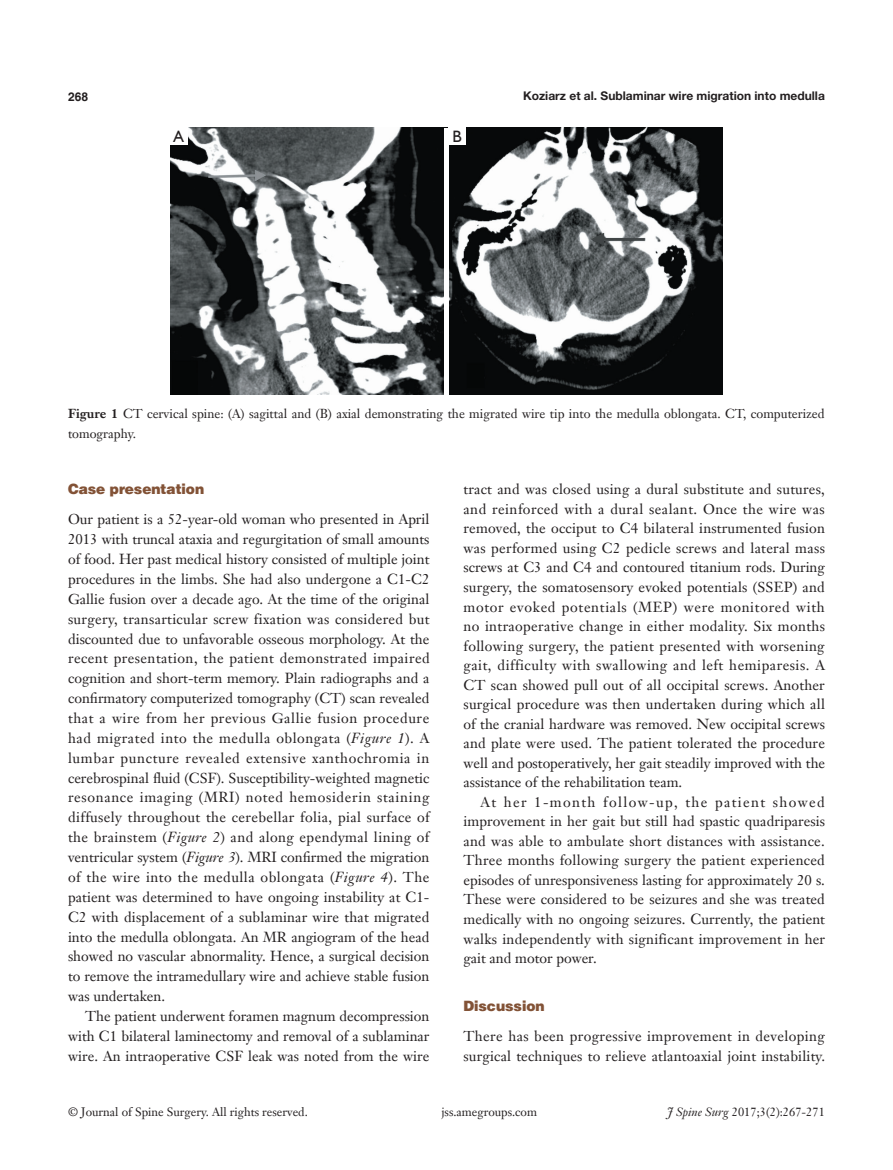
<style>
.page{position:relative;width:893px;height:1170px;background:#fff}
.page>*{position:absolute;margin:0;border:0;box-sizing:border-box;transform-origin:0 0}
.t1{font:16.5px "Humanist 521 BT";color:#231f20}
.t2{font:14.25px/19.8px "Janson Text LT";letter-spacing:.005em;color:#231f20;text-align:justify}
.一级标题正{font:900 14.25px "Helvetica";color:#825236}
.一级标题下沉{font:900 14.25px "Helvetica";color:#825236}
.t3{font:12.75px/19.5px "Janson Text LT";color:#231f20}
.t4{font:12px "Janson Text LT";color:#231f20}
.Running_title{font:700 12px "Helvetica Neue LT Pro";color:#231f20}
.t5{font:700 12px "Helvetica";color:#231f20}
.s1{font-weight:700}
.s2{font-style:italic}
</style>
<div class="page">
<img style="left:170px;top:128px;width:553px;height:266px">
<div style="left:170px;top:128px;width:17px;height:17px;background:#fff"></div>
<div style="left:449px;top:128px;width:17px;height:17px;background:#fff"></div>
<div style="left:444px;top:128px;width:5px;height:266px;background:#fff"></div>
<p class="t5" style="left:68px;top:89px;width:22px">268</p>
<p class="Running_title" style="left:523px;top:88px;width:303px">Koziarz et al. Sublaminar wire migration into medulla</p>
<p class="t1" style="left:174px;top:126px;width:12px">A</p>
<p class="t1" style="left:452px;top:126px;width:11px">B</p>
<p class="t3" style="left:68px;top:404px;width:758px"><span class="s1">Figure 1</span> CT cervical spine: (A) sagittal and (B) axial demonstrating the migrated wire tip into the medulla oblongata. CT, computerized tomography.</p>
<p class="一级标题正" style="left:68px;top:480px;width:138px">Case presentation</p>
<p class="t2" style="left:68px;top:509px;width:363px">Our patient is a 52-year-old woman who presented in April 2013 with truncal ataxia and regurgitation of small amounts of food. Her past medical history consisted of multiple joint procedures in the limbs. She had also undergone a C1-C2<br>Gallie fusion over a decade ago. At the time of the original surgery, transarticular screw fixation was considered but discounted due to unfavorable osseous morphology. At the recent presentation, the patient demonstrated impaired cognition and short-term memory. Plain radiographs and a confirmatory computerized tomography (CT) scan revealed that a wire from her previous Gallie fusion procedure had migrated into the medulla oblongata (<span class="s2">Figure 1</span>). A lumbar puncture revealed extensive xanthochromia in cerebrospinal fluid (CSF). Susceptibility-weighted magnetic resonance imaging (MRI) noted hemosiderin staining diffusely throughout the cerebellar folia, pial surface of the brainstem (<span class="s2">Figure 2</span>) and along ependymal lining of ventricular system (<span class="s2">Figure 3</span>). MRI confirmed the migration of the wire into the medulla oblongata (<span class="s2">Figure 4</span>). The patient was determined to have ongoing instability at C1- C2 with displacement of a sublaminar wire that migrated into the medulla oblongata. An MR angiogram of the head showed no vascular abnormality. Hence, a surgical decision to remove the intramedullary wire and achieve stable fusion was undertaken.</p>
<p class="t2" style="left:68px;top:1005px;width:363px;text-indent:17px">The patient underwent foramen magnum decompression with C1 bilateral laminectomy and removal of a sublaminar wire. An intraoperative CSF leak was noted from the wire</p>
<p class="t2" style="left:463px;top:479px;width:363px">tract and was closed using a dural substitute and sutures, and reinforced with a dural sealant. Once the wire was removed, the occiput to C4 bilateral instrumented fusion was performed using C2 pedicle screws and lateral mass screws at C3 and C4 and contoured titanium rods. During surgery, the somatosensory evoked potentials (SSEP) and motor evoked potentials (MEP) were monitored with no intraoperative change in either modality. Six months following surgery, the patient presented with worsening gait, difficulty with swallowing and left hemiparesis. A CT scan showed pull out of all occipital screws. Another surgical procedure was then undertaken during which all of the cranial hardware was removed. New occipital screws and plate were used. The patient tolerated the procedure well and postoperatively, her gait steadily improved with the assistance of the rehabilitation team.</p>
<p class="t2" style="left:463px;top:792px;width:363px;text-indent:17px">At her 1-month follow-up, the patient showed improvement in her gait but still had spastic quadriparesis and was able to ambulate short distances with assistance.<br>Three months following surgery the patient experienced episodes of unresponsiveness lasting for approximately 20 s.<br>These were considered to be seizures and she was treated medically with no ongoing seizures. Currently, the patient walks independently with significant improvement in her gait and motor power.</p>
<p class="一级标题下沉" style="left:463px;top:996px;width:83px">Discussion</p>
<p class="t2" style="left:463px;top:1026px;width:363px">There has been progressive improvement in developing surgical techniques to relieve atlantoaxial joint instability.</p>
<p class="t4" style="left:68px;top:1104px;width:241px">© Journal of Spine Surgery. All rights reserved.</p>
<p class="t4" style="left:441px;top:1104px;width:97px">jss.amegroups.com</p>
<p class="t4" style="left:667px;top:1104px;width:159px"><span class="s2">J Spine Surg</span> 2017;3(2):267-271</p>
</div>
